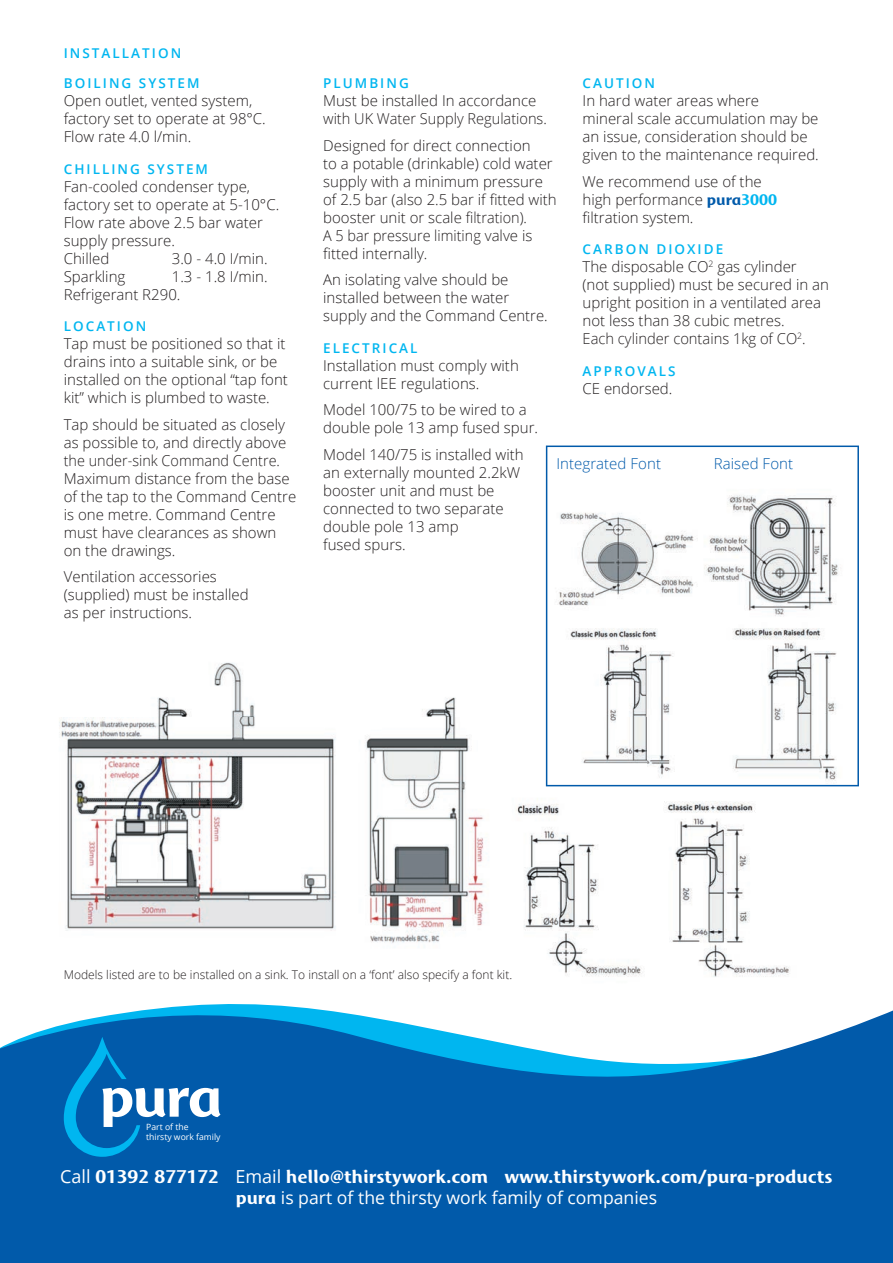
<style>
.page{position:relative;width:893px;height:1263px;background:#fff}
.page>*{position:absolute;margin:0;border:0;box-sizing:border-box;transform-origin:0 0}
.t1{font:700 18px "Mosquito";color:#fff}
.t2{font:17.7px "Open Sans";color:#fff}
.t3{font:300 15px/18px "Open Sans";color:#231f20}
.t4{font:300 15px "Open Sans";letter-spacing:.005em;color:#015aaa}
.t5{font:600 13.5px "Open Sans";letter-spacing:.15em;color:#00b6f0}
.t6{font:300 12px "Open Sans";color:#231f20}
.t7{font:8.55px/10.4px "Open Sans";color:#fff}
.s1{font-family:"Mosquito";font-weight:700;color:#015aaa}
.s2{font-family:"Mosquito";font-weight:700;color:#00b6f0}
.s3{font-family:"Open Sans";font-weight:400}
.s4{font-family:"Mosquito";font-weight:700}
</style>
<div class="page">
<img style="left:59px;top:445px;width:791px;height:532px">
<svg style="left:0;top:1004px;width:893px;height:259px;background:#1f72b7"></svg>
<svg style="left:64px;top:1037px;width:157px;height:120px;background:#1d75ba"></svg>
<svg style="left:546px;top:445px;width:313px;height:341px"></svg>
<p class="t5" style="left:64px;top:44px;width:119px">INSTALLATION</p>
<p class="t5" style="left:64px;top:74px;width:137px">BOILING SYSTEM</p>
<p class="t3" style="left:64px;top:91px;width:204px">Open outlet, vented system, factory set to operate at 98°C.<br>Flow rate 4.0 l/min.</p>
<p class="t5" style="left:64px;top:159px;width:146px">CHILLING SYSTEM</p>
<p class="t3" style="left:64px;top:177px;width:217px">Fan-cooled condenser type, factory set to operate at 5-10°C.<br>Flow rate above 2.5 bar water supply pressure.<br>Chilled</p>
<p class="t3" style="left:172px;top:249px;width:97px">3.0 - 4.0 I/min.</p>
<p class="t3" style="left:64px;top:267px;width:63px">Sparkling</p>
<p class="t3" style="left:64px;top:267px;width:205px;text-indent:108px">1.3 - 1.8 I/min.<br>Refrigerant R290.</p>
<p class="t5" style="left:64px;top:317px;width:84px">LOCATION</p>
<p class="t3" style="left:64px;top:334px;width:226px">Tap must be positioned so that it drains into a suitable sink, or be installed on the optional “tap font kit” which is plumbed to waste.</p>
<p class="t3" style="left:64px;top:415px;width:234px">Tap should be situated as closely as possible to, and directly above the under-sink Command Centre.<br>Maximum distance from the base of the tap to the Command Centre is one metre. Command Centre must have clearances as shown on the drawings.</p>
<p class="t3" style="left:64px;top:567px;width:186px">Ventilation accessories (supplied) must be installed as per instructions.</p>
<p class="t5" style="left:583px;top:74px;width:74px">CAUTION</p>
<p class="t3" style="left:583px;top:91px;width:238px">In hard water areas where<br>mineral scale accumulation may be an issue, consideration should be given to the maintenance required.</p>
<p class="t3" style="left:583px;top:172px;width:196px">We recommend use of the high performance <span class="s1">pura</span><span class="s2">3000 </span>filtration system.</p>
<p class="t5" style="left:583px;top:240px;width:142px">CARBON DIOXIDE</p>
<p class="t3" style="left:583px;top:257px;width:248px">The disposable CO<sup>2</sup> gas cylinder<br>(not supplied) must be secured in an upright position in a ventilated area not less than 38 cubic metres.<br>Each cylinder contains 1kg of CO<sup>2</sup>.</p>
<p class="t5" style="left:583px;top:361px;width:95px">APPROVALS</p>
<p class="t3" style="left:583px;top:379px;width:91px">CE endorsed.</p>
<p class="t5" style="left:323px;top:74px;width:87px">PLUMBING</p>
<p class="t3" style="left:323px;top:91px;width:225px">Must be installed In accordance with UK Water Supply Regulations.</p>
<p class="t3" style="left:323px;top:136px;width:235px">Designed for direct connection<br>to a potable (drinkable) cold water supply with a minimum pressure of 2.5 bar (also 2.5 bar if fitted with booster unit or scale filtration).<br>A 5 bar pressure limiting valve is fitted internally.</p>
<p class="t3" style="left:323px;top:270px;width:226px">An isolating valve should be installed between the water supply and the Command Centre.</p>
<p class="t5" style="left:323px;top:338px;width:96px">ELECTRICAL</p>
<p class="t3" style="left:323px;top:356px;width:197px">Installation must comply with current lEE regulations.</p>
<p class="t3" style="left:323px;top:400px;width:216px">Model 100/75 to be wired to a double pole 13 amp fused spur.</p>
<p class="t3" style="left:323px;top:445px;width:202px">Model 140/75 is installed with an externally mounted 2.2kW booster unit and must be connected to two separate double pole 13 amp<br>fused spurs.</p>
<p class="t4" style="left:556px;top:453px;width:106px">Integrated Font</p>
<p class="t4" style="left:714px;top:453px;width:81px">Raised Font</p>
<p class="t6" style="left:64px;top:966px;width:450px">Models listed are to be installed on a sink. To install on a ‘font’ also specify a font kit.</p>
<p class="t7" style="left:146px;top:1121px;width:76px">Part of the<br>thirsty work family</p>
<p class="t1" style="left:60px;top:1165px;width:774px"><span class="s3">Call</span> 01392 877172 <span class="s3">Email</span> hello@thirstywork.com www.thirstywork.com/pura-products</p>
<p class="t2" style="left:236px;top:1185px;width:423px"><span class="s4">pura</span> is part of the thirsty work family of companies</p>
</div>
